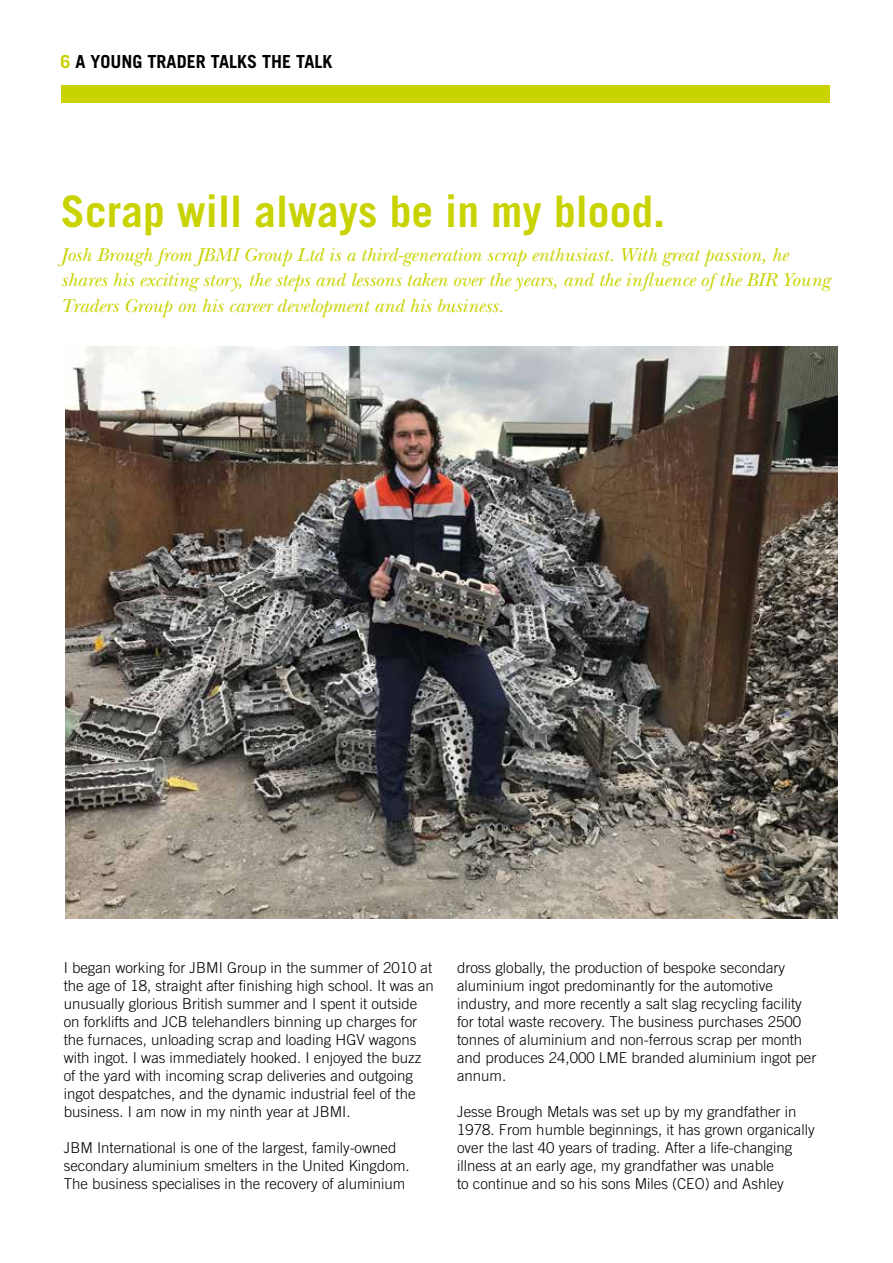
<style>
.page{position:relative;width:893px;height:1263px;background:#fff}
.page>*{position:absolute;margin:0;border:0;box-sizing:border-box;transform-origin:0 0}
.t1{font:700 43.5px "Trade Gothic";color:#c8d300}
.t2{font:italic 19.5px/25.5px "New Baskerville";color:#c8d300}
.t3{font:700 18px "Trade Gothic";color:#000}
.t4{font:300 15px/18px "Trade Gothic";color:#000}
.s1{color:#c8d300}
</style>
<div class="page">
<div style="left:61px;top:85px;width:768px;height:17px;background:#c8d300"></div>
<img style="left:66px;top:347px;width:772px;height:571px">
<p class="t3" style="left:61px;top:50px;width:273px"><span class="s1">6</span> A YOUNG TRADER TALKS THE TALK</p>
<h1 class="t1" style="left:61px;top:184px;width:606px">Scrap will always be in my blood.</h1>
<p class="t2" style="left:61px;top:242px;width:771px">Josh Brough from JBMI Group Ltd is a third-generation scrap enthusiast. With great passion, he shares his exciting story, the steps and lessons taken over the years, and the influence of the BIR Young<br>Traders Group on his career development and his business.</p>
<p class="t4" style="left:64px;top:958px;width:372px">I began working for JBMI Group in the summer of 2010 at the age of 18, straight after finishing high school. It was an unusually glorious British summer and I spent it outside on forklifts and JCB telehandlers binning up charges for the furnaces, unloading scrap and loading HGV wagons with ingot. I was immediately hooked. I enjoyed the buzz of the yard with incoming scrap deliveries and outgoing ingot despatches, and the dynamic industrial feel of the business. I am now in my ninth year at JBMI.</p>
<p class="t4" style="left:64px;top:1138px;width:347px">JBM International is one of the largest, family-owned secondary aluminium smelters in the United Kingdom.<br>The business specialises in the recovery of aluminium</p>
<p class="t4" style="left:457px;top:958px;width:361px">dross globally, the production of bespoke secondary aluminium ingot predominantly for the automotive industry, and more recently a salt slag recycling facility for total waste recovery. The business purchases 2500 tonnes of aluminium and non-ferrous scrap per month and produces 24,000 LME branded aluminium ingot per annum.</p>
<p class="t4" style="left:457px;top:1102px;width:359px">Jesse Brough Metals was set up by my grandfather in 1978. From humble beginnings, it has grown organically over the last 40 years of trading. After a life-changing illness at an early age, my grandfather was unable<br>to continue and so his sons Miles (CEO) and Ashley</p>
</div>
